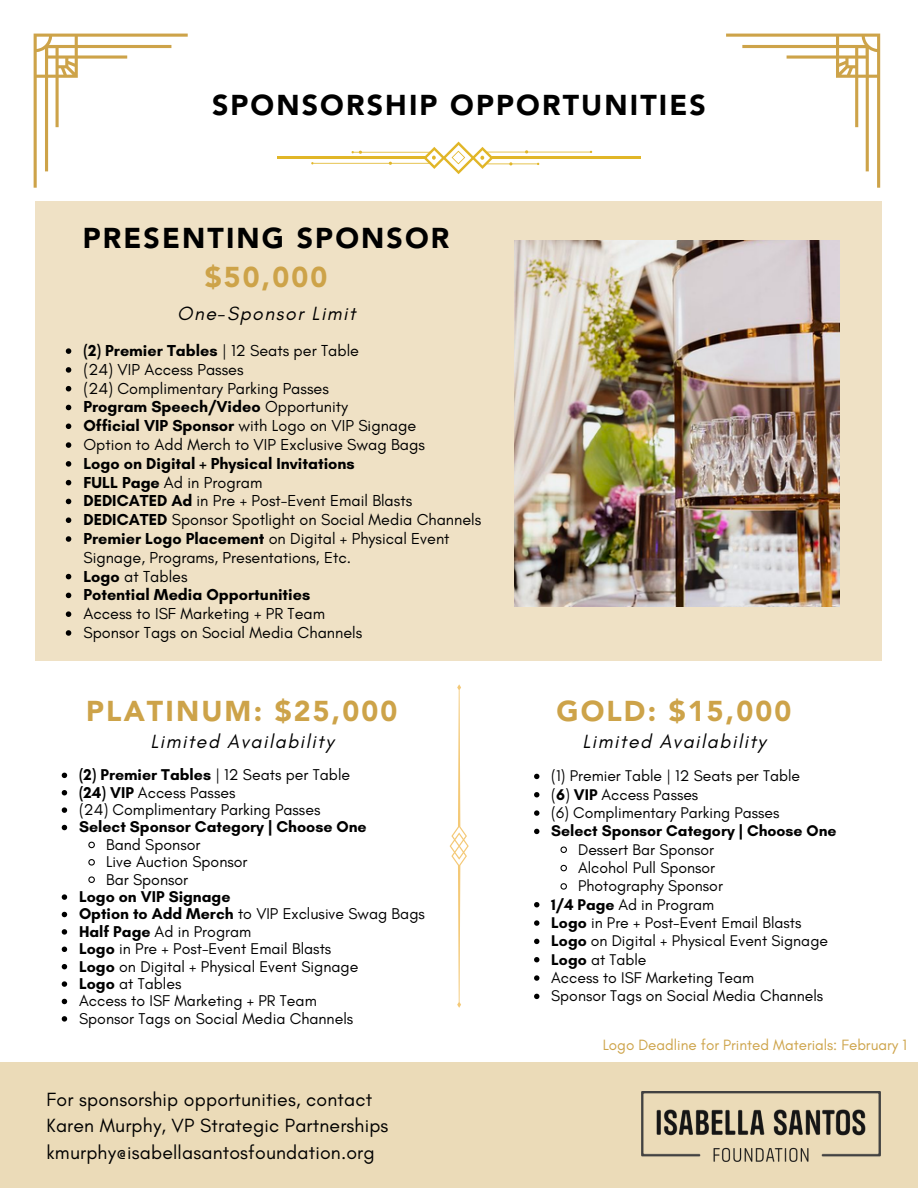
<style>
.page{position:relative;width:918px;height:1188px;background:#fff}
.page>*{position:absolute;margin:0;border:0;box-sizing:border-box;transform-origin:0 0}
.t1{font:900 28.5px "Avenir LT Std";letter-spacing:.075em;color:#000}
.t2{font:900 28.5px "Avenir LT Std";letter-spacing:.075em;color:#cda349}
.t3{font:19.5px/26.5px "Glacial Indifference";letter-spacing:.01em;color:#000}
.t4{font:italic 19.5px "Glacial Indifference";letter-spacing:.075em;color:#000}
.t5{font:16.2px/18.8px "Glacial Indifference";color:#000}
.t6{font:700 16.2px "Glacial Indifference";color:#000}
.t7{font:15.9px "Glacial Indifference";color:#000}
.t8{font:700 15.9px "Glacial Indifference";color:#000}
.t9{font:15.75px "Glacial Indifference";color:#000}
.t10{font:700 15.75px "Glacial Indifference";color:#000}
.t11{font:15.15px "Glacial Indifference";color:#cda349}
.s1{font-weight:400}
.s2{font-weight:700}
</style>
<div class="page">
<svg style="left:34px;top:34px;width:154px;height:154px"></svg>
<hr style="left:277px;top:157px;width:149px;height:2px;background:#e1b628">
<hr style="left:491px;top:157px;width:150px;height:2px;background:#e1b628">
<svg style="left:311px;top:142px;width:281px;height:32px"></svg>
<svg style="left:726px;top:34px;width:154px;height:154px"></svg>
<div style="left:36px;top:201px;width:846px;height:460px;background:#efe1c5"></div>
<img style="left:514px;top:241px;width:325px;height:365px">
<svg style="left:450px;top:684px;width:19px;height:324px"></svg>
<svg style="left:66px;top:348px;width:5px;height:6px"></svg>
<svg style="left:66px;top:367px;width:5px;height:6px"></svg>
<svg style="left:66px;top:386px;width:5px;height:5px"></svg>
<svg style="left:66px;top:405px;width:5px;height:5px"></svg>
<svg style="left:66px;top:424px;width:5px;height:5px"></svg>
<svg style="left:66px;top:442px;width:5px;height:6px"></svg>
<svg style="left:66px;top:461px;width:5px;height:6px"></svg>
<svg style="left:66px;top:480px;width:5px;height:5px"></svg>
<svg style="left:66px;top:499px;width:5px;height:5px"></svg>
<svg style="left:66px;top:517px;width:5px;height:6px"></svg>
<svg style="left:66px;top:536px;width:5px;height:6px"></svg>
<svg style="left:66px;top:574px;width:5px;height:5px"></svg>
<svg style="left:66px;top:593px;width:5px;height:5px"></svg>
<svg style="left:66px;top:611px;width:5px;height:6px"></svg>
<svg style="left:66px;top:630px;width:5px;height:6px"></svg>
<svg style="left:62px;top:773px;width:5px;height:5px"></svg>
<svg style="left:62px;top:790px;width:5px;height:5px"></svg>
<svg style="left:62px;top:807px;width:5px;height:6px"></svg>
<svg style="left:62px;top:825px;width:5px;height:5px"></svg>
<svg style="left:88px;top:841px;width:7px;height:8px"></svg>
<svg style="left:88px;top:859px;width:7px;height:7px"></svg>
<svg style="left:88px;top:876px;width:7px;height:7px"></svg>
<svg style="left:62px;top:894px;width:5px;height:6px"></svg>
<svg style="left:62px;top:912px;width:5px;height:5px"></svg>
<svg style="left:62px;top:929px;width:5px;height:6px"></svg>
<svg style="left:62px;top:947px;width:5px;height:5px"></svg>
<svg style="left:62px;top:964px;width:5px;height:5px"></svg>
<svg style="left:62px;top:981px;width:5px;height:6px"></svg>
<svg style="left:62px;top:999px;width:5px;height:5px"></svg>
<svg style="left:62px;top:1016px;width:5px;height:6px"></svg>
<svg style="left:534px;top:774px;width:5px;height:5px"></svg>
<svg style="left:534px;top:792px;width:5px;height:5px"></svg>
<svg style="left:534px;top:810px;width:5px;height:6px"></svg>
<svg style="left:534px;top:829px;width:5px;height:5px"></svg>
<svg style="left:560px;top:846px;width:7px;height:7px"></svg>
<svg style="left:560px;top:864px;width:7px;height:8px"></svg>
<svg style="left:560px;top:883px;width:7px;height:7px"></svg>
<svg style="left:534px;top:902px;width:5px;height:5px"></svg>
<svg style="left:534px;top:920px;width:5px;height:6px"></svg>
<svg style="left:534px;top:939px;width:5px;height:5px"></svg>
<svg style="left:534px;top:957px;width:5px;height:5px"></svg>
<svg style="left:534px;top:975px;width:5px;height:6px"></svg>
<svg style="left:534px;top:994px;width:5px;height:5px"></svg>
<div style="left:0;top:1063px;width:918px;height:125px;background:#ebdbb8"></div>
<img style="left:642px;top:1091px;width:238px;height:70px">
<p class="t1" style="left:212px;top:93px;width:495px">SPONSORSHIP OPPORTUNITIES</p>
<h1 class="t1" style="left:83px;top:227px;width:368px">PRESENTING SPONSOR</h1>
<h1 class="t2" style="left:205px;top:266px;width:124px">$50,000</h1>
<p class="t4" style="left:177px;top:302px;width:180px">One-Sponsor Limit</p>
<h1 class="t6" style="left:83px;top:341px;width:277px">(2) Premier Tables <span class="s1">| 12 Seats per Table</span></h1>
<p class="t5" style="left:83px;top:360px;width:162px">(24) VIP Access Passes</p>
<p class="t5" style="left:83px;top:379px;width:247px">(24) Complimentary Parking Passes</p>
<p class="t6" style="left:83px;top:397px;width:266px">Program Speech/Video <span class="s1">Opportunity</span></p>
<p class="t5" style="left:83px;top:416px;width:334px"><span class="s2">Official VIP Sponsor</span> with Logo on VIP Signage</p>
<p class="t5" style="left:83px;top:435px;width:343px">Option to Add Merch to VIP Exclusive Swag Bags</p>
<p class="t6" style="left:83px;top:453px;width:273px">Logo on Digital + Physical Invitations</p>
<p class="t5" style="left:83px;top:473px;width:180px"><span class="s2">FULL Page</span> Ad in Program</p>
<p class="t5" style="left:83px;top:491px;width:330px"><span class="s2">DEDICATED Ad</span> in Pre + Post-Event Email Blasts</p>
<p class="t5" style="left:83px;top:510px;width:399px"><span class="s2">DEDICATED</span> Sponsor Spotlight on Social Media Channels</p>
<p class="t5" style="left:83px;top:529px;width:368px"><span class="s2">Premier Logo Placement</span> on Digital + Physical Event<br>Signage, Programs, Presentations, Etc.</p>
<p class="t5" style="left:83px;top:567px;width:106px"><span class="s2">Logo</span> at Tables</p>
<p class="t6" style="left:83px;top:585px;width:228px">Potential Media Opportunities</p>
<p class="t5" style="left:83px;top:604px;width:243px">Access to ISF Marketing + PR Team</p>
<p class="t5" style="left:83px;top:623px;width:280px">Sponsor Tags on Social Media Channels</p>
<h1 class="t2" style="left:86px;top:700px;width:313px">PLATINUM: $25,000</h1>
<p class="t4" style="left:150px;top:730px;width:185px">Limited Availability</p>
<p class="t8" style="left:79px;top:765px;width:273px">(2) Premier Tables <span class="s1">| 12 Seats per Table</span></p>
<p class="t7" style="left:79px;top:783px;width:158px"><span class="s2">(24) VIP</span> Access Passes</p>
<p class="t7" style="left:79px;top:800px;width:243px">(24) Complimentary Parking Passes</p>
<p class="t8" style="left:79px;top:817px;width:289px">Select Sponsor Category | Choose One</p>
<p class="t7" style="left:106px;top:835px;width:96px">Band Sponsor</p>
<p class="t7" style="left:106px;top:852px;width:143px">Live Auction Sponsor</p>
<p class="t7" style="left:106px;top:870px;width:84px">Bar Sponsor</p>
<p class="t8" style="left:79px;top:887px;width:153px">Logo on VIP Signage</p>
<p class="t7" style="left:79px;top:904px;width:347px"><span class="s2">Option to Add Merch</span> to VIP Exclusive Swag Bags</p>
<p class="t7" style="left:79px;top:922px;width:174px"><span class="s2">Half Page</span> Ad in Program</p>
<p class="t7" style="left:79px;top:939px;width:254px"><span class="s2">Logo</span> in Pre + Post-Event Email Blasts</p>
<p class="t7" style="left:79px;top:956px;width:281px"><span class="s2">Logo</span> on Digital + Physical Event Signage</p>
<p class="t7" style="left:79px;top:974px;width:104px"><span class="s2">Logo</span> at Tables</p>
<p class="t7" style="left:79px;top:991px;width:239px">Access to ISF Marketing + PR Team</p>
<p class="t7" style="left:79px;top:1009px;width:276px">Sponsor Tags on Social Media Channels</p>
<p class="t3" style="left:47px;top:1085px;width:343px">For sponsorship opportunities, contact<br>Karen Murphy, VP Strategic Partnerships kmurphy@isabellasantosfoundation.org</p>
<h1 class="t2" style="left:556px;top:700px;width:236px">GOLD: $15,000</h1>
<p class="t4" style="left:583px;top:730px;width:185px">Limited Availability</p>
<p class="t9" style="left:551px;top:766px;width:250px">(1) Premier Table | 12 Seats per Table</p>
<p class="t9" style="left:551px;top:785px;width:149px">(<span class="s2">6</span>) <span class="s2">VIP</span> Access Passes</p>
<p class="t9" style="left:551px;top:803px;width:230px">(6) Complimentary Parking Passes</p>
<p class="t10" style="left:551px;top:821px;width:287px">Select Sponsor Category | Choose One</p>
<p class="t9" style="left:578px;top:840px;width:138px">Dessert Bar Sponsor</p>
<p class="t9" style="left:578px;top:858px;width:139px">Alcohol Pull Sponsor</p>
<p class="t9" style="left:578px;top:876px;width:146px">Photography Sponsor</p>
<p class="t9" style="left:551px;top:895px;width:165px"><span class="s2">1/4 Page</span> Ad in Program</p>
<p class="t9" style="left:551px;top:913px;width:252px"><span class="s2">Logo</span> in Pre + Post-Event Email Blasts</p>
<p class="t9" style="left:551px;top:931px;width:278px"><span class="s2">Logo</span> on Digital + Physical Event Signage</p>
<p class="t9" style="left:551px;top:950px;width:97px"><span class="s2">Logo</span> at Table</p>
<p class="t9" style="left:551px;top:968px;width:205px">Access to ISF Marketing Team</p>
<p class="t9" style="left:551px;top:986px;width:274px">Sponsor Tags on Social Media Channels</p>
<p class="t11" style="left:603px;top:1035px;width:306px">Logo Deadline for Printed Materials: February 1</p>
</div>
